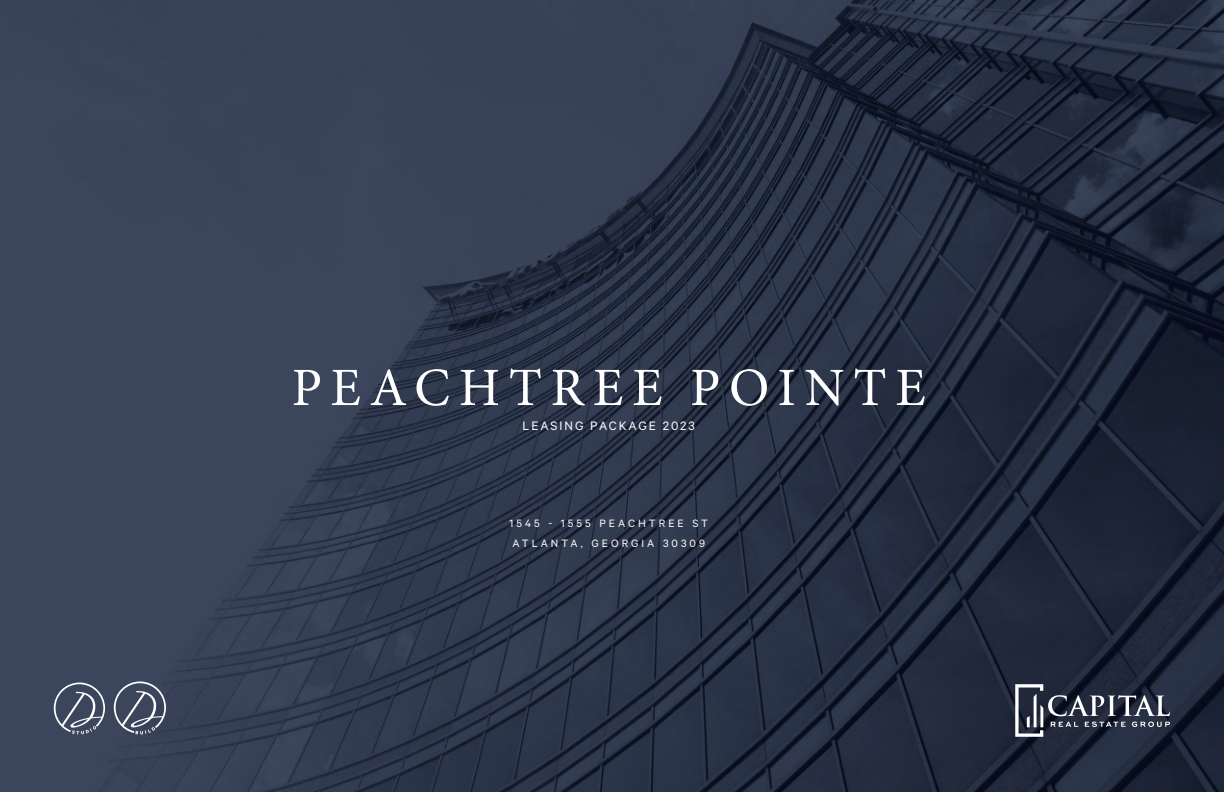
<style>
.page{position:relative;width:1224px;height:792px;background:#fff}
.page>*{position:absolute;margin:0;border:0;box-sizing:border-box;transform-origin:0 0}
.t1{font:54px "Minion Pro";letter-spacing:.16em;color:#fff}
.t2{font:13.8px "Calibre";letter-spacing:.14em;color:#fff}
.t3{font:12px/19.5px "Calibre";letter-spacing:.25em;color:#fff}
</style>
<div class="page">
<img style="left:0;top:0;width:1224px;height:792px">
<svg style="left:1015px;top:684px;width:155px;height:53px;background:#464c5b"></svg>
<svg style="left:54px;top:682px;width:51px;height:52px;background:#5d6578"></svg>
<svg style="left:114px;top:681px;width:52px;height:53px;background:#5d6577"></svg>
<h1 class="t1" style="left:292px;top:352px;width:636px">PEACHTREE POINTE</h1>
<p class="t2" style="left:523px;top:418px;width:174px">LEASING PACKAGE 2023</p>
<p class="t3" style="left:509px;top:513px;width:200px">1545 - 1555 PEACHTREE ST<br>ATLANTA, GEORGIA 30309</p>
</div>
